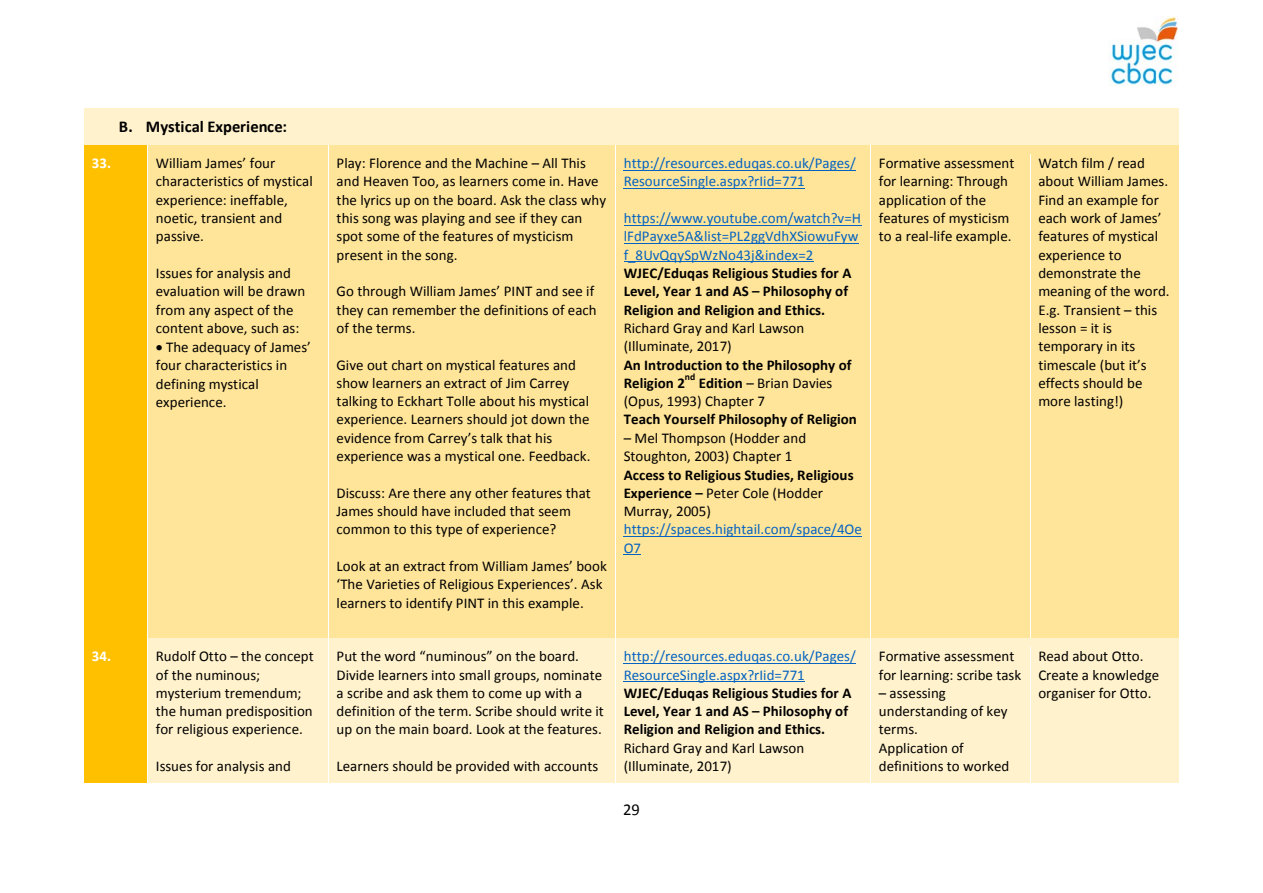
<style>
.page{position:relative;width:1263px;height:893px;background:#fff}
.page>*{position:absolute;margin:0;border:0;box-sizing:border-box;transform-origin:0 0}
.t1{font:700 16.5px "Calibri";color:#000}
.t2{font:16.5px "Calibri";color:#000}
.t3{font:15px/18.3px "Calibri";color:#000}
.t4{font:700 15px/18.3px "Calibri";letter-spacing:.005em;color:#000}
.t5{font:15px/18.3px "Calibri";color:#0563c1}
.t6{font:700 15px "Calibri";color:#fff}
.t7{font:700 9.75px "Calibri";color:#000}
.s1{font-weight:400}
.s2{font-weight:700}
</style>
<div class="page">
<img style="left:1108px;top:17px;width:70px;height:69px">
<div style="left:92px;top:117px;width:1079px;height:20px;background:#fff2cc"></div>
<div style="left:84px;top:109px;width:1095px;height:8px;background:#fff2cc"></div>
<div style="left:84px;top:137px;width:1095px;height:8px;background:#fff2cc"></div>
<div style="left:84px;top:146px;width:63px;height:492px;background:#ffc000"></div>
<div style="left:148px;top:146px;width:180px;height:492px;background:#ffe599"></div>
<div style="left:329px;top:146px;width:286px;height:492px;background:#ffe599"></div>
<div style="left:616px;top:146px;width:254px;height:492px;background:#ffe599"></div>
<hr style="left:624px;top:170px;width:232px;height:1px;background:#0563c1">
<hr style="left:624px;top:188px;width:181px;height:1px;background:#0563c1">
<hr style="left:624px;top:225px;width:237px;height:1px;background:#0563c1">
<hr style="left:624px;top:243px;width:234px;height:1px;background:#0563c1">
<hr style="left:624px;top:261px;width:189px;height:1px;background:#0563c1">
<hr style="left:624px;top:536px;width:238px;height:1px;background:#0563c1">
<svg style="left:624px;top:554px;width:17px;height:1px"></svg>
<div style="left:871px;top:146px;width:159px;height:492px;background:#ffe599"></div>
<div style="left:1030px;top:146px;width:148px;height:492px;background:#ffe599"></div>
<svg style="left:84px;top:108px;width:1px;height:29px"></svg>
<div style="left:1030px;top:146px;width:149px;height:8px;background:#ffe599"></div>
<hr style="left:84px;top:154px;width:1px;height:484px;background:#fff">
<div style="left:1030px;top:630px;width:149px;height:8px;background:#ffe599"></div>
<hr style="left:1030px;top:154px;width:1px;height:484px;background:#fff">
<div style="left:84px;top:639px;width:63px;height:144px;background:#ffc000"></div>
<div style="left:148px;top:639px;width:180px;height:144px;background:#fff2cc"></div>
<div style="left:329px;top:639px;width:286px;height:144px;background:#fff2cc"></div>
<div style="left:616px;top:639px;width:254px;height:144px;background:#fff2cc"></div>
<hr style="left:624px;top:663px;width:232px;height:1px;background:#0563c1">
<hr style="left:624px;top:681px;width:181px;height:1px;background:#0563c1">
<div style="left:871px;top:639px;width:159px;height:144px;background:#fff2cc"></div>
<div style="left:1030px;top:639px;width:148px;height:144px;background:#fff2cc"></div>
<div style="left:1030px;top:639px;width:149px;height:8px;background:#fff2cc"></div>
<hr style="left:84px;top:647px;width:1px;height:136px;background:#fff">
<div style="left:1030px;top:775px;width:149px;height:8px;background:#fff2cc"></div>
<hr style="left:1030px;top:647px;width:1px;height:136px;background:#fff">
<p class="t1" style="left:119px;top:116px;width:170px">B. Mystical Experience:</p>
<p class="t6" style="left:92px;top:154px;width:21px">33.</p>
<p class="t3" style="left:156px;top:154px;width:158px">William James’ four characteristics of mystical experience: ineffable, noetic, transient and passive.</p>
<p class="t3" style="left:156px;top:264px;width:151px">Issues for analysis and evaluation will be drawn from any aspect of the content above, such as:</p>
<p class="t3" style="left:156px;top:338px;width:157px">• The adequacy of James’ four characteristics in defining mystical experience.</p>
<p class="t6" style="left:92px;top:647px;width:21px">34.</p>
<p class="t3" style="left:156px;top:647px;width:159px">Rudolf Otto – the concept of the numinous; mysterium tremendum; the human predisposition for religious experience.</p>
<p class="t3" style="left:156px;top:757px;width:137px">Issues for analysis and</p>
<p class="t3" style="left:337px;top:154px;width:271px">Play: Florence and the Machine – All This and Heaven Too, as learners come in. Have the lyrics up on the board. Ask the class why this song was playing and see if they can spot some of the features of mysticism present in the song.</p>
<p class="t3" style="left:337px;top:282px;width:262px">Go through William James’ PINT and see if they can remember the definitions of each of the terms.</p>
<p class="t3" style="left:337px;top:355px;width:255px">Give out chart on mystical features and show learners an extract of Jim Carrey talking to Eckhart Tolle about his mystical experience. Learners should jot down the evidence from Carrey’s talk that his experience was a mystical one. Feedback.</p>
<p class="t3" style="left:337px;top:484px;width:256px">Discuss: Are there any other features that<br>James should have included that seem common to this type of experience?</p>
<p class="t3" style="left:337px;top:557px;width:272px">Look at an extract from William James’ book ‘The Varieties of Religious Experiences’. Ask learners to identify PINT in this example.</p>
<p class="t3" style="left:337px;top:647px;width:269px">Put the word “numinous” on the board.<br>Divide learners into small groups, nominate a scribe and ask them to come up with a definition of the term. Scribe should write it up on the main board. Look at the features.</p>
<p class="t3" style="left:337px;top:757px;width:263px">Learners should be provided with accounts</p>
<p class="t5" style="left:624px;top:154px;width:234px">http://resources.eduqas.co.uk/Pages/<br>ResourceSingle.aspx?rIid=771</p>
<p class="t5" style="left:624px;top:209px;width:239px">https://www.youtube.com/watch?v=H lFdPayxe5A&amp;list=PL2ggVdhXSiowuFyw f_8UvQqySpWzNo43j&amp;index=2</p>
<p class="t4" style="left:624px;top:264px;width:229px">WJEC/Eduqas Religious Studies for A<br>Level, Year 1 and AS – Philosophy of<br>Religion and Religion and Ethics.<br><span class="s1">Richard Gray and Karl Lawson (Illuminate, 2017)</span></p>
<p class="t4" style="left:624px;top:355px;width:229px">An Introduction to the Philosophy of<br>Religion 2</p>
<p class="t7" style="left:685px;top:371px;width:12px">nd</p>
<p class="t3" style="left:624px;top:374px;width:210px;text-indent:75px"><span class="s2">Edition</span> – Brian Davies (Opus, 1993) Chapter 7</p>
<p class="t4" style="left:624px;top:410px;width:235px">Teach Yourself Philosophy of Religion</p>
<p class="t3" style="left:624px;top:429px;width:184px">– Mel Thompson (Hodder and<br>Stoughton, 2003) Chapter 1</p>
<p class="t4" style="left:624px;top:465px;width:231px">Access to Religious Studies, Religious<br>Experience – <span class="s1">Peter Cole (Hodder<br>Murray, 2005)</span></p>
<p class="t5" style="left:624px;top:520px;width:240px">https://spaces.hightail.com/space/4Oe<br>O7</p>
<p class="t5" style="left:624px;top:647px;width:234px">http://resources.eduqas.co.uk/Pages/<br>ResourceSingle.aspx?rIid=771</p>
<p class="t4" style="left:624px;top:684px;width:229px">WJEC/Eduqas Religious Studies for A<br>Level, Year 1 and AS – Philosophy of<br>Religion and Religion and Ethics.<br><span class="s1">Richard Gray and Karl Lawson (Illuminate, 2017)</span></p>
<p class="t2" style="left:623px;top:799px;width:18px">29</p>
<p class="t3" style="left:879px;top:154px;width:137px">Formative assessment for learning: Through application of the features of mysticism to a real-life example.</p>
<p class="t3" style="left:1038px;top:154px;width:133px">Watch film / read about William James.<br>Find an example for each work of James’ features of mystical experience to demonstrate the meaning of the word.<br>E.g. Transient – this lesson = it is temporary in its timescale (but it’s effects should be more lasting!)</p>
<p class="t3" style="left:879px;top:647px;width:144px">Formative assessment for learning: scribe task</p>
<p class="t3" style="left:879px;top:684px;width:130px">– assessing understanding of key terms.</p>
<p class="t3" style="left:879px;top:739px;width:132px">Application of definitions to worked</p>
<p class="t3" style="left:1038px;top:647px;width:122px">Read about Otto.<br>Create a knowledge organiser for Otto.</p>
</div>
